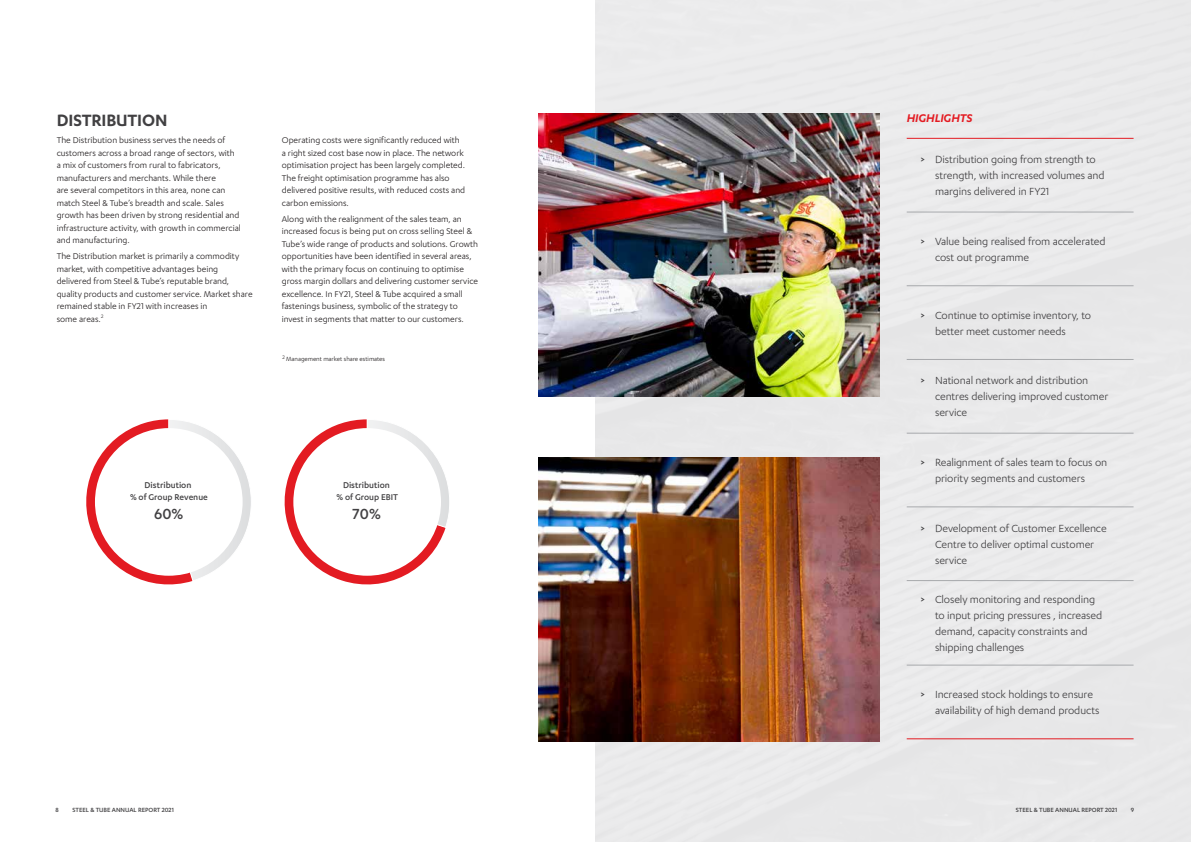
<style>
.page{position:relative;width:1191px;height:842px;background:#fff}
.page>*{position:absolute;margin:0;border:0;box-sizing:border-box;transform-origin:0 0}
.t1{font:600 19px "Karbon";letter-spacing:-.005em;color:#414042}
.t2{font:500 17px "Karbon";color:#414042}
.t3{font:italic 600 13px "Karbon";letter-spacing:-.005em;color:#e31b22}
.t4{font:12px/16px "Karbon";letter-spacing:-.01em;color:#414042}
.t5{font:9.7px/12.5px "Karbon";color:#231f20}
.t6{font:500 9.7px/11.7px "Karbon";color:#414042;text-align:center}
.t7{font:500 7px "Karbon";color:#414042}
.t8{font:7px "Karbon";letter-spacing:-.005em;color:#231f20}
.s1{font-weight:500}
</style>
<div class="page">
<div style="left:595px;top:0;width:596px;height:842px;background:#eaeaeb"></div>
<img style="left:539px;top:113px;width:340px;height:284px">
<img style="left:539px;top:458px;width:340px;height:283px">
<hr style="left:906px;top:138px;width:227px;height:1px;background:#e31b22">
<hr style="left:906px;top:738px;width:227px;height:1px;background:#e31b22">
<hr style="left:906px;top:212px;width:227px;height:1px;background:#a7a9ac">
<hr style="left:906px;top:285px;width:227px;height:1px;background:#a7a9ac">
<hr style="left:906px;top:359px;width:227px;height:1px;background:#a7a9ac">
<hr style="left:906px;top:433px;width:227px;height:1px;background:#a7a9ac">
<hr style="left:906px;top:507px;width:227px;height:1px;background:#a7a9ac">
<hr style="left:906px;top:580px;width:227px;height:1px;background:#a7a9ac">
<hr style="left:906px;top:665px;width:227px;height:1px;background:#a7a9ac">
<svg style="left:86px;top:419px;width:165px;height:165px"></svg>
<div style="left:95px;top:428px;width:148px;height:148px;background:#fff;border-radius:50%"></div>
<svg style="left:284px;top:419px;width:165px;height:165px"></svg>
<div style="left:293px;top:428px;width:148px;height:148px;background:#fff;border-radius:50%"></div>
<h1 class="t1" style="left:57px;top:110px;width:112px">DISTRIBUTION</h1>
<p class="t5" style="left:57px;top:134px;width:186px">The Distribution business serves the needs of customers across a broad range of sectors, with a mix of customers from rural to fabricators, manufacturers and merchants. While there<br>are several competitors in this area, none can match Steel &amp; Tube’s breadth and scale. Sales growth has been driven by strong residential and infrastructure activity, with growth in commercial and manufacturing.</p>
<p class="t5" style="left:57px;top:250px;width:197px">The Distribution market is primarily a commodity market, with competitive advantages being delivered from Steel &amp; Tube’s reputable brand, quality products and customer service. Market share remained stable in FY21 with increases in<br>some areas.<sup>2</sup></p>
<p class="t5" style="left:282px;top:134px;width:185px">Operating costs were significantly reduced with a right sized cost base now in place. The network optimisation project has been largely completed.<br>The freight optimisation programme has also delivered positive results, with reduced costs and carbon emissions.</p>
<p class="t5" style="left:282px;top:212px;width:198px">Along with the realignment of the sales team, an increased focus is being put on cross selling Steel &amp; Tube’s wide range of products and solutions. Growth opportunities have been identified in several areas, with the primary focus on continuing to optimise gross margin dollars and delivering customer service excellence. In FY21, Steel &amp; Tube acquired a small fastenings business, symbolic of the strategy to invest in segments that matter to our customers.</p>
<p class="t8" style="left:282px;top:355px;width:104px"><sup>2</sup> Management market share estimates</p>
<p class="t6" style="left:130px;top:479px;width:79px">Distribution<br>% of Group Revenue</p>
<h2 class="t2" style="left:154px;top:504px;width:31px">60%</h2>
<p class="t6" style="left:336px;top:479px;width:63px">Distribution<br>% of Group EBIT</p>
<h2 class="t2" style="left:352px;top:504px;width:30px">70%</h2>
<h3 class="t3" style="left:906px;top:111px;width:67px">HIGHLIGHTS</h3>
<p class="t4" style="left:935px;top:151px;width:171px;text-indent:-14px"><span class="s1">&gt;</span> Distribution going from strength to strength, with increased volumes and margins delivered in FY21</p>
<p class="t4" style="left:935px;top:233px;width:172px;text-indent:-14px"><span class="s1">&gt;</span> Value being realised from accelerated cost out programme</p>
<p class="t4" style="left:935px;top:307px;width:158px;text-indent:-14px"><span class="s1">&gt;</span> Continue to optimise inventory, to better meet customer needs</p>
<p class="t4" style="left:935px;top:372px;width:175px;text-indent:-14px"><span class="s1">&gt;</span> National network and distribution centres delivering improved customer service</p>
<p class="t4" style="left:935px;top:454px;width:174px;text-indent:-14px"><span class="s1">&gt;</span> Realignment of sales team to focus on priority segments and customers</p>
<p class="t4" style="left:935px;top:520px;width:173px;text-indent:-14px"><span class="s1">&gt;</span> Development of Customer Excellence<br>Centre to deliver optimal customer service</p>
<p class="t4" style="left:935px;top:591px;width:169px;text-indent:-14px"><span class="s1">&gt;</span> Closely monitoring and responding to input pricing pressures , increased demand, capacity constraints and shipping challenges</p>
<p class="t4" style="left:935px;top:686px;width:166px;text-indent:-14px"><span class="s1">&gt;</span> Increased stock holdings to ensure availability of high demand products</p>
<p class="t7" style="left:55px;top:806px;width:5px">8</p>
<p class="t7" style="left:72px;top:806px;width:103px">STEEL &amp; TUBE ANNUAL REPORT 2021</p>
<p class="t7" style="left:1015px;top:806px;width:103px">STEEL &amp; TUBE ANNUAL REPORT 2021</p>
<p class="t7" style="left:1131px;top:806px;width:5px">9</p>
</div>
